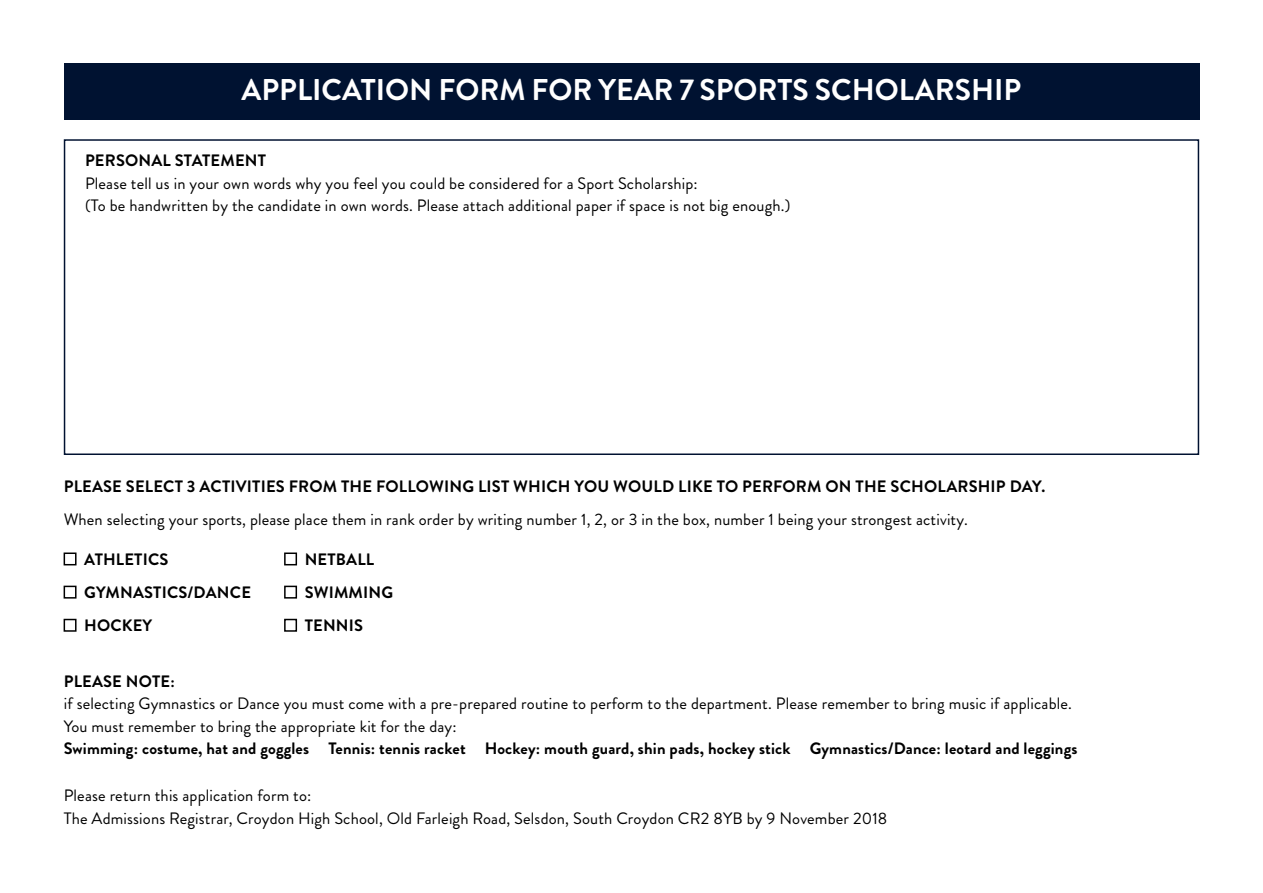
<style>
.page{position:relative;width:1263px;height:893px;background:#fff}
.page>*{position:absolute;margin:0;border:0;box-sizing:border-box;transform-origin:0 0}
.t1{font:700 30px "Brandon Grotesque";color:#fff}
.t2{font:16.5px/22.5px "Brandon Grotesque";letter-spacing:.01em;color:#000}
.t3{font:700 16.5px "Brandon Grotesque";letter-spacing:.01em;color:#000}
</style>
<div class="page">
<div style="left:64px;top:64px;width:1135px;height:56px;background:#001231"></div>
<div style="left:64px;top:139px;width:1135px;height:316px;border:2px solid #001231"></div>
<div style="left:64px;top:552px;width:13px;height:13px;border:2px solid #000"></div>
<div style="left:284px;top:552px;width:13px;height:13px;border:2px solid #000"></div>
<div style="left:64px;top:586px;width:13px;height:13px;border:2px solid #000"></div>
<div style="left:284px;top:586px;width:13px;height:13px;border:2px solid #000"></div>
<div style="left:64px;top:619px;width:13px;height:13px;border:2px solid #000"></div>
<div style="left:284px;top:619px;width:13px;height:13px;border:2px solid #000"></div>
<h1 class="t1" style="left:242px;top:69px;width:781px">APPLICATION FORM FOR YEAR 7 SPORTS SCHOLARSHIP</h1>
<p class="t3" style="left:85px;top:149px;width:183px">PERSONAL STATEMENT</p>
<p class="t2" style="left:85px;top:172px;width:707px">Please tell us in your own words why you feel you could be considered for a Sport Scholarship:<br>(To be handwritten by the candidate in own words. Please attach additional paper if space is not big enough.)</p>
<p class="t3" style="left:64px;top:475px;width:983px">PLEASE SELECT 3 ACTIVITIES FROM THE FOLLOWING LIST WHICH YOU WOULD LIKE TO PERFORM ON THE SCHOLARSHIP DAY.</p>
<p class="t2" style="left:64px;top:508px;width:905px">When selecting your sports, please place them in rank order by writing number 1, 2, or 3 in the box, number 1 being your strongest activity.</p>
<p class="t3" style="left:84px;top:547px;width:86px">ATHLETICS</p>
<p class="t3" style="left:305px;top:547px;width:71px">NETBALL</p>
<p class="t3" style="left:84px;top:581px;width:168px">GYMNASTICS/DANCE</p>
<p class="t3" style="left:305px;top:581px;width:90px">SWIMMING</p>
<p class="t3" style="left:84px;top:614px;width:70px">HOCKEY</p>
<p class="t3" style="left:305px;top:614px;width:60px">TENNIS</p>
<p class="t3" style="left:64px;top:669px;width:113px">PLEASE NOTE:</p>
<p class="t2" style="left:64px;top:692px;width:1010px">if selecting Gymnastics or Dance you must come with a pre-prepared routine to perform to the department. Please remember to bring music if applicable.<br>You must remember to bring the appropriate kit for the day:</p>
<p class="t3" style="left:64px;top:737px;width:1015px">Swimming: costume, hat and goggles Tennis: tennis racket Hockey: mouth guard, shin pads, hockey stick Gymnastics/Dance: leotard and leggings</p>
<p class="t2" style="left:64px;top:784px;width:825px">Please return this application form to:<br>The Admissions Registrar, Croydon High School, Old Farleigh Road, Selsdon, South Croydon CR2 8YB by 9 November 2018</p>
</div>
